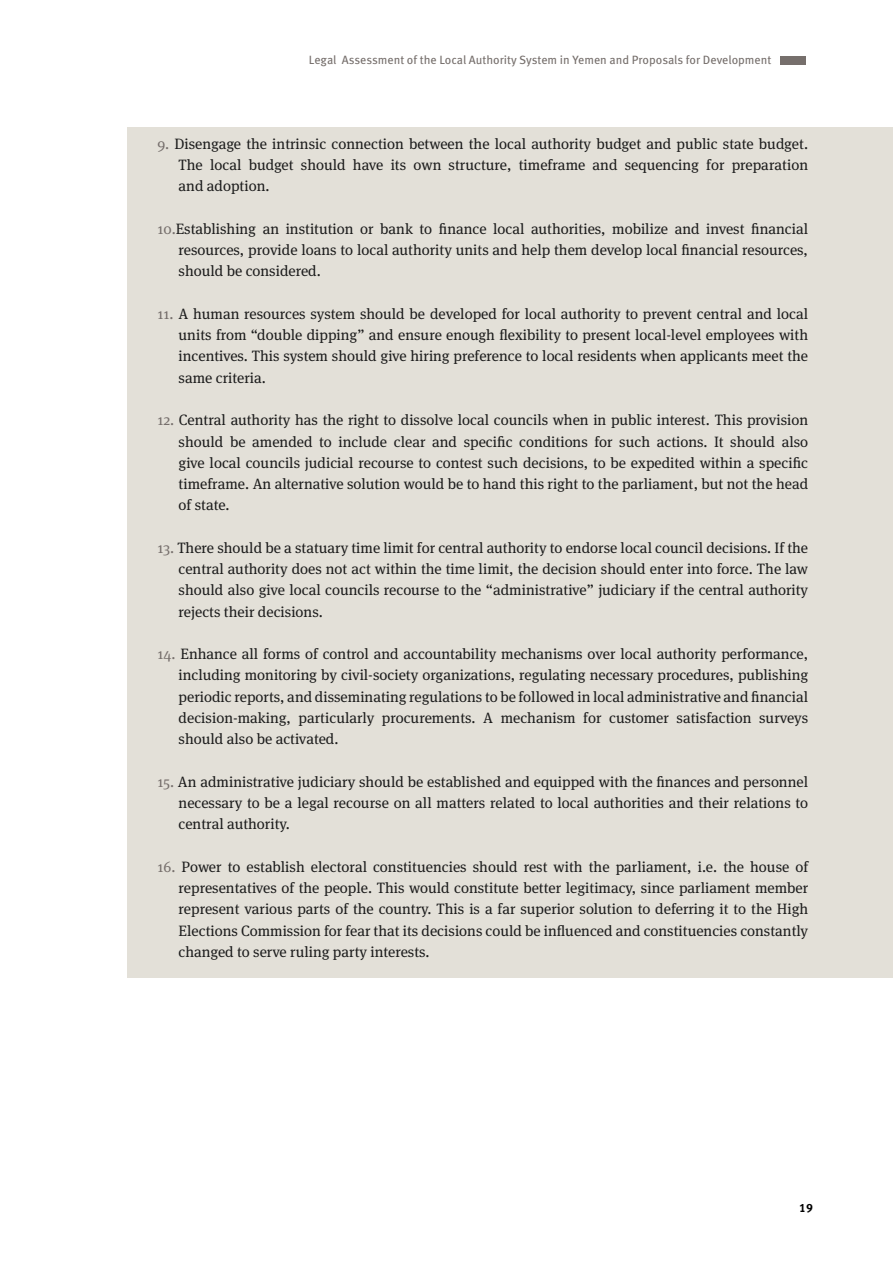
<style>
.page{position:relative;width:893px;height:1263px;background:#fff}
.page>*{position:absolute;margin:0;border:0;box-sizing:border-box;transform-origin:0 0}
.t1{font:15px/21.3px "Meta Serif Pro";color:#1c1c1c;text-align:justify}
.t2{font:12px "Meta Pro";color:#766f6c}
.t3{font:700 12px "Meta Pro";color:#000}
.s1{color:#766f6c}
</style>
<div class="page">
<div style="left:780px;top:56px;width:26px;height:9px;background:#766f6c"></div>
<div style="left:128px;top:128px;width:765px;height:850px;background:#e3e0d8"></div>
<p class="t2" style="left:309px;top:50px;width:464px">Legal Assessment of the Local Authority System in Yemen and Proposals for Development</p>
<p class="t1" style="left:179px;top:132px;width:631px;text-indent:-21px"><span class="s1">9.</span> Disengage the intrinsic connection between the local authority budget and public state budget.<br>The local budget should have its own structure, timeframe and sequencing for preparation and adoption.</p>
<p class="t1" style="left:179px;top:217px;width:631px;text-indent:-21px"><span class="s1">10.</span>Establishing an institution or bank to finance local authorities, mobilize and invest financial resources, provide loans to local authority units and help them develop local financial resources, should be considered.</p>
<p class="t1" style="left:179px;top:302px;width:631px;text-indent:-21px"><span class="s1">11.</span> A human resources system should be developed for local authority to prevent central and local units from “double dipping” and ensure enough flexibility to present local-level employees with incentives. This system should give hiring preference to local residents when applicants meet the same criteria.</p>
<p class="t1" style="left:179px;top:409px;width:631px;text-indent:-21px"><span class="s1">12.</span> Central authority has the right to dissolve local councils when in public interest. This provision should be amended to include clear and specific conditions for such actions. It should also give local councils judicial recourse to contest such decisions, to be expedited within a specific timeframe. An alternative solution would be to hand this right to the parliament, but not the head of state.</p>
<p class="t1" style="left:179px;top:536px;width:631px;text-indent:-21px"><span class="s1">13.</span> There should be a statuary time limit for central authority to endorse local council decisions. If the central authority does not act within the time limit, the decision should enter into force. The law should also give local councils recourse to the “administrative” judiciary if the central authority rejects their decisions.</p>
<p class="t1" style="left:179px;top:642px;width:631px;text-indent:-21px"><span class="s1">14.</span> Enhance all forms of control and accountability mechanisms over local authority performance, including monitoring by civil-society organizations, regulating necessary procedures, publishing periodic reports, and disseminating regulations to be followed in local administrative and financial decision-making, particularly procurements. A mechanism for customer satisfaction surveys should also be activated.</p>
<p class="t1" style="left:179px;top:770px;width:631px;text-indent:-21px"><span class="s1">15.</span> An administrative judiciary should be established and equipped with the finances and personnel necessary to be a legal recourse on all matters related to local authorities and their relations to central authority.</p>
<p class="t1" style="left:179px;top:855px;width:631px;text-indent:-21px"><span class="s1">16.</span> Power to establish electoral constituencies should rest with the parliament, i.e. the house of representatives of the people. This would constitute better legitimacy, since parliament member represent various parts of the country. This is a far superior solution to deferring it to the High Elections Commission for fear that its decisions could be influenced and constituencies constantly changed to serve ruling party interests.</p>
<p class="t3" style="left:799px;top:1198px;width:15px">19</p>
</div>
